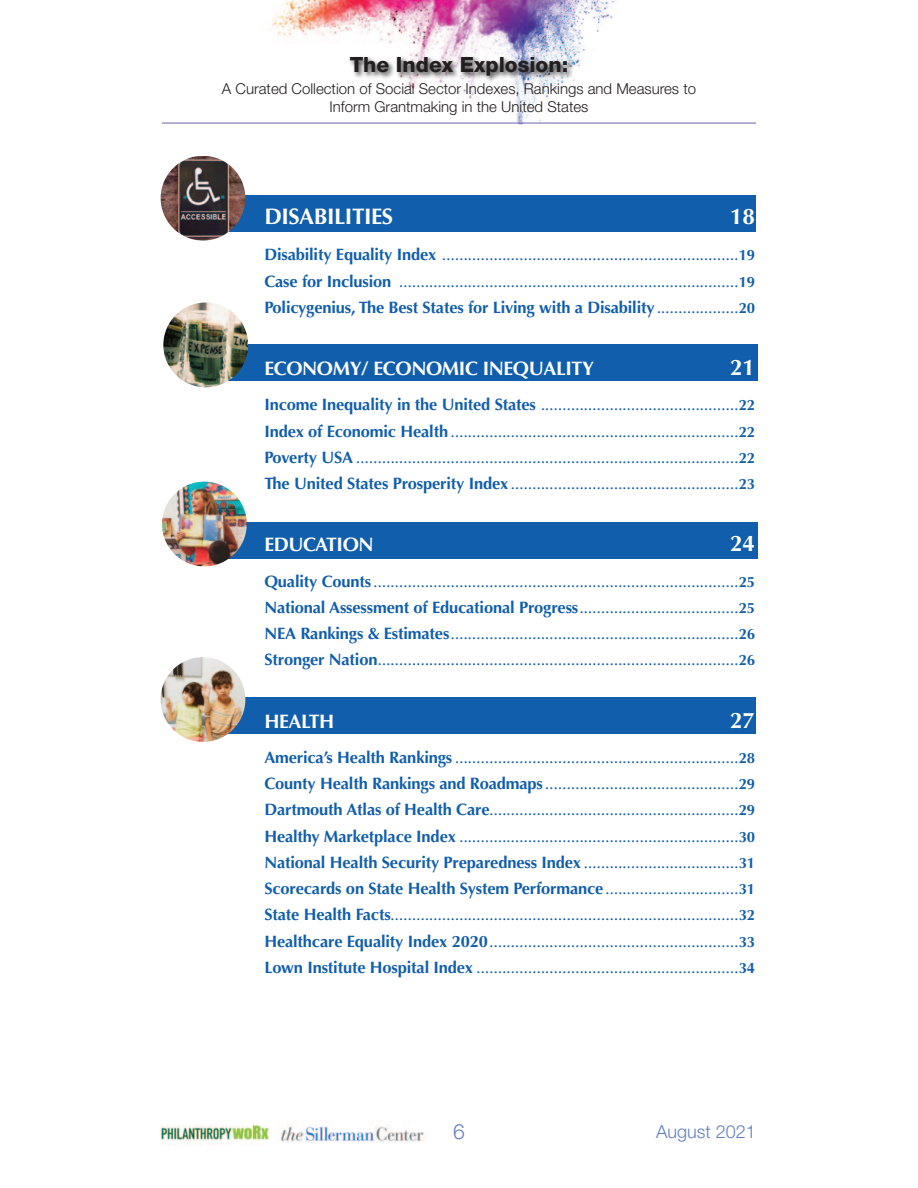
<style>
.page{position:relative;width:918px;height:1188px;background:#fff}
.page>*{position:absolute;margin:0;border:0;box-sizing:border-box;transform-origin:0 0}
.t1{font:700 22.5px "Optima";letter-spacing:-.02em;color:#fff}
.t2{font:800 21px "Helvetica Neue";color:#231f20}
.t3{font:300 21px "Helvetica Neue";color:#617fc0}
.t4{font:700 19.5px "Optima";letter-spacing:-.02em;color:#fff}
.t5{font:300 18px "Helvetica Neue";color:#617fc0}
.t6{font:700 16.5px "Optima";letter-spacing:-.01em;color:#115eac}
.t7{font:300 15px/18px "Helvetica Neue";color:#231f20;text-align:center}
.t8{font:700 12px "Optima";color:#115eac}
.s1{font-size:16.5px}
.s2{font-size:15px}
.s3{font-size:12px}
</style>
<div class="page">
<img style="left:231px;top:0;width:422px;height:125px">
<img style="left:281px;top:1126px;width:143px;height:16px">
<hr style="left:162px;top:123px;width:594px;height:1px;background:#7062ab">
<img style="left:160px;top:1125px;width:110px;height:21px">
<img style="left:231px;top:46px;width:422px;height:66px">
<div style="left:228px;top:344px;width:529px;height:37px;background:#115eac"></div>
<div style="left:228px;top:522px;width:529px;height:37px;background:#115eac"></div>
<img style="left:163px;top:303px;width:85px;height:84px;border-radius:50%">
<img style="left:162px;top:482px;width:85px;height:84px;border-radius:50%">
<div style="left:227px;top:697px;width:529px;height:37px;background:#115eac"></div>
<img style="left:161px;top:657px;width:84px;height:85px;border-radius:50%">
<div style="left:226px;top:195px;width:530px;height:37px;background:#115eac"></div>
<img style="left:161px;top:157px;width:84px;height:83px;border-radius:50%">
<p class="t2" style="left:350px;top:57px;width:220px">The Index Explosion:</p>
<p class="t7" style="left:222px;top:82px;width:476px">A Curated Collection of Social Sector Indexes, Rankings and Measures to<br>Inform Grantmaking in the United States</p>
<p class="t1" style="left:264px;top:203px;width:130px">DISABILITIES</p>
<p class="t1" style="left:730px;top:203px;width:26px">18</p>
<p class="t8" style="left:264px;top:249px;width:492px"><span class="s1">Disability Equality Index</span> .....................................................................<span class="s2">19</span></p>
<p class="t8" style="left:264px;top:276px;width:492px"><span class="s1">Case for Inclusion</span> ...............................................................................<span class="s2">19</span></p>
<p class="t6" style="left:264px;top:298px;width:492px">Policygenius, The Best States for Living with a Disability <span class="s3">...................</span><span class="s2">20</span></p>
<p class="t4" style="left:264px;top:357px;width:331px">ECONOMY/ ECONOMIC INEQUALITY</p>
<p class="t1" style="left:730px;top:354px;width:26px">21</p>
<p class="t8" style="left:264px;top:399px;width:492px"><span class="s1">Income Inequality in the United States</span> ..............................................<span class="s2">22</span></p>
<p class="t8" style="left:264px;top:426px;width:492px"><span class="s1">Index of Economic Health</span> ...................................................................<span class="s2">22</span></p>
<p class="t8" style="left:264px;top:452px;width:492px"><span class="s1">Poverty USA</span> .........................................................................................<span class="s2">22</span></p>
<p class="t8" style="left:264px;top:478px;width:492px"><span class="s1">The United States Prosperity Index</span> .....................................................<span class="s2">23</span></p>
<p class="t4" style="left:264px;top:533px;width:111px">EDUCATION</p>
<p class="t1" style="left:730px;top:531px;width:26px">24</p>
<p class="t8" style="left:264px;top:576px;width:492px"><span class="s1">Quality Counts</span>.....................................................................................<span class="s2">25</span></p>
<p class="t6" style="left:264px;top:598px;width:492px">National Assessment of Educational Progress<span class="s3">.....................................</span><span class="s2">25</span></p>
<p class="t8" style="left:264px;top:628px;width:492px"><span class="s1">NEA Rankings &amp; Estimates</span>...................................................................<span class="s2">26</span></p>
<p class="t8" style="left:264px;top:654px;width:492px"><span class="s1">Stronger Nation</span>....................................................................................<span class="s2">26</span></p>
<p class="t4" style="left:264px;top:710px;width:71px">HEALTH</p>
<p class="t1" style="left:730px;top:707px;width:26px">27</p>
<p class="t8" style="left:264px;top:752px;width:492px"><span class="s1">America’s Health Rankings</span> ..................................................................<span class="s2">28</span></p>
<p class="t8" style="left:264px;top:778px;width:492px"><span class="s1">County Health Rankings and Roadmaps</span>.............................................<span class="s2">29</span></p>
<p class="t8" style="left:264px;top:804px;width:492px"><span class="s1">Dartmouth Atlas of Health Care</span>..........................................................<span class="s2">29</span></p>
<p class="t8" style="left:264px;top:831px;width:492px"><span class="s1">Healthy Marketplace Index</span> .................................................................<span class="s2">30</span></p>
<p class="t6" style="left:264px;top:853px;width:492px">National Health Security Preparedness Index <span class="s3">....................................</span><span class="s2">31</span></p>
<p class="t6" style="left:264px;top:879px;width:492px">Scorecards on State Health System Performance <span class="s3">...............................</span><span class="s2">31</span></p>
<p class="t8" style="left:264px;top:909px;width:492px"><span class="s1">State Health Facts</span>.................................................................................<span class="s2">32</span></p>
<p class="t8" style="left:264px;top:936px;width:492px"><span class="s1">Healthcare Equality Index 2020</span>..........................................................<span class="s2">33</span></p>
<p class="t8" style="left:264px;top:962px;width:492px"><span class="s1">Lown Institute Hospital Index</span> .............................................................<span class="s2">34</span></p>
<p class="t3" style="left:453px;top:1124px;width:13px">6</p>
<p class="t5" style="left:656px;top:1125px;width:101px">August 2021</p>
</div>
